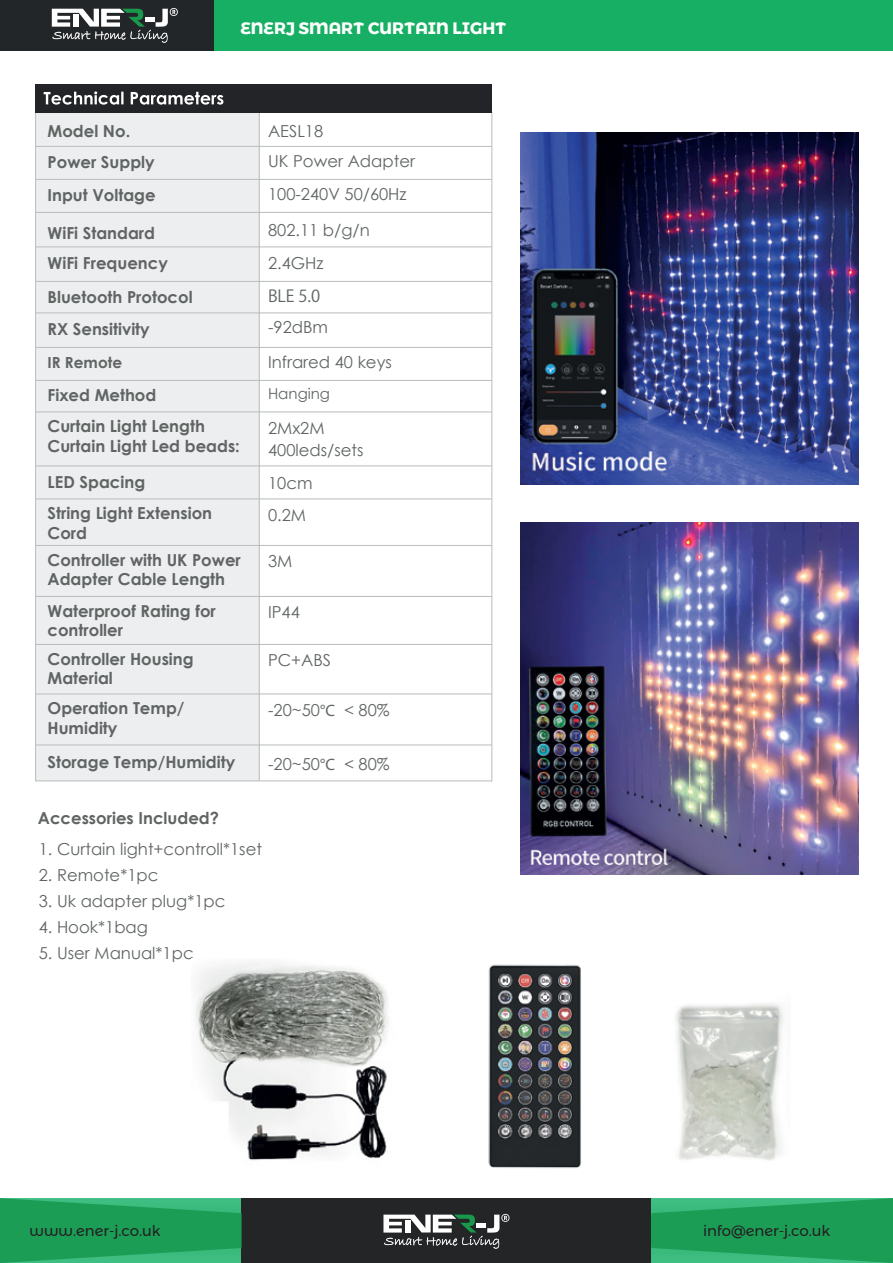
<style>
.page{position:relative;width:893px;height:1263px;background:#fff}
.page>*{position:absolute;margin:0;border:0;box-sizing:border-box;transform-origin:0 0}
.t1{font:700 16.5px/19.8px "Century Gothic";color:#606564}
.t2{font:16.5px/22.8px "Century Gothic";color:#606564}
.t3{font:700 16.5px "Montserrat Alternates";color:#fff}
.t4{font:16.5px "Koz Go Pr 6 N";color:#606564}
.t5{font:700 15.3px "Century Gothic";color:#606564}
.t6{font:15px "Montserrat Alternates";color:#231f20}
.t7{font:15px "Century Gothic";color:#606564}
.s1{font-family:"Myriad Pro"}
</style>
<div class="page">
<div style="left:0;top:0;width:893px;height:51px;background:#17af64"></div>
<div style="left:0;top:0;width:214px;height:51px;background:#232628"></div>
<svg style="left:52px;top:8px;width:126px;height:35px"></svg>
<div style="left:37px;top:112px;width:223px;height:669px;background:#edeeef"></div>
<hr style="left:36px;top:146px;width:456px;height:1px;background:#b9bdbd">
<hr style="left:36px;top:179px;width:456px;height:1px;background:#b9bdbd">
<hr style="left:36px;top:212px;width:456px;height:1px;background:#b9bdbd">
<hr style="left:36px;top:247px;width:456px;height:1px;background:#b9bdbd">
<hr style="left:36px;top:281px;width:456px;height:1px;background:#b9bdbd">
<hr style="left:36px;top:313px;width:456px;height:1px;background:#b9bdbd">
<hr style="left:36px;top:347px;width:456px;height:1px;background:#b9bdbd">
<hr style="left:36px;top:380px;width:456px;height:1px;background:#b9bdbd">
<hr style="left:36px;top:412px;width:456px;height:1px;background:#b9bdbd">
<hr style="left:36px;top:466px;width:456px;height:1px;background:#b9bdbd">
<hr style="left:36px;top:499px;width:456px;height:1px;background:#b9bdbd">
<hr style="left:36px;top:545px;width:456px;height:1px;background:#b9bdbd">
<hr style="left:36px;top:596px;width:456px;height:1px;background:#b9bdbd">
<hr style="left:36px;top:644px;width:456px;height:1px;background:#b9bdbd">
<hr style="left:36px;top:694px;width:456px;height:1px;background:#b9bdbd">
<hr style="left:36px;top:745px;width:456px;height:1px;background:#b9bdbd">
<hr style="left:259px;top:112px;width:1px;height:669px;background:#b9bdbd">
<div style="left:36px;top:84px;width:456px;height:28px;background:#232427"></div>
<svg style="left:44px;top:91px;width:179px;height:14px"></svg>
<svg style="left:0;top:1198px;width:893px;height:65px;background:#286f4a"></svg>
<img style="left:521px;top:132px;width:338px;height:352px">
<img style="left:521px;top:522px;width:338px;height:352px">
<img style="left:675px;top:1003px;width:109px;height:157px">
<img style="left:195px;top:963px;width:194px;height:198px">
<img style="left:488px;top:964px;width:93px;height:204px">
<p class="t3" style="left:240px;top:15px;width:268px">ENERJ SMART CURTAIN LIGHT</p>
<p class="t1" style="left:48px;top:120px;width:84px">Model No.</p>
<p class="t2" style="left:268px;top:119px;width:57px">AESL18</p>
<p class="t1" style="left:48px;top:151px;width:109px">Power Supply</p>
<p class="t2" style="left:268px;top:149px;width:148px">UK Power Adapter</p>
<p class="t1" style="left:48px;top:184px;width:110px">Input Voltage</p>
<p class="t2" style="left:268px;top:182px;width:140px">100-240V 50/60Hz</p>
<p class="t1" style="left:48px;top:222px;width:109px">WiFi Standard</p>
<p class="t2" style="left:268px;top:218px;width:103px">802.11 b/g/n</p>
<p class="t1" style="left:48px;top:252px;width:122px">WiFi Frequency</p>
<p class="t2" style="left:268px;top:251px;width:57px">2.4GHz</p>
<p class="t1" style="left:48px;top:286px;width:147px">Bluetooth Protocol</p>
<p class="t4" style="left:268px;top:286px;width:54px">BLE 5.0</p>
<p class="t1" style="left:48px;top:318px;width:104px">RX Sensitivity</p>
<p class="t2" style="left:268px;top:315px;width:62px">-92dBm</p>
<p class="t5" style="left:48px;top:351px;width:76px">IR Remote</p>
<p class="t2" style="left:268px;top:350px;width:125px">Infrared 40 keys</p>
<p class="t1" style="left:48px;top:384px;width:110px">Fixed Method</p>
<p class="t7" style="left:268px;top:383px;width:63px">Hanging</p>
<p class="t2" style="left:268px;top:416px;width:97px">2Mx2M<br>400leds/sets</p>
<p class="t1" style="left:48px;top:415px;width:194px">Curtain Light Length<br>Curtain Light Led beads:</p>
<p class="t1" style="left:48px;top:471px;width:99px">LED Spacing</p>
<p class="t2" style="left:268px;top:471px;width:46px">10cm</p>
<p class="t1" style="left:48px;top:502px;width:166px">String Light Extension</p>
<p class="t2" style="left:268px;top:503px;width:40px">0.2M</p>
<p class="t1" style="left:48px;top:519px;width:195px;line-height:26.7px">Cord<br>Controller with UK Power</p>
<p class="t2" style="left:268px;top:549px;width:26px">3M</p>
<p class="t1" style="left:48px;top:563px;width:179px;line-height:31.2px">Adapter Cable Length<br>Waterproof Rating for</p>
<p class="t1" style="left:48px;top:615px;width:148px;line-height:28.2px">controller<br>Controller Housing</p>
<p class="t1" style="left:48px;top:663px;width:138px;line-height:29.7px">Material<br>Operation Temp/</p>
<p class="t1" style="left:48px;top:710px;width:189px;line-height:34.2px">Humidity<br>Storage Temp/Humidity</p>
<p class="t2" style="left:268px;top:600px;width:33px">IP44</p>
<p class="t2" style="left:268px;top:648px;width:65px">PC+ABS</p>
<p class="t2" style="left:268px;top:698px;width:123px">-20~50<span class="s1">°C</span> &lt; 80%</p>
<p class="t2" style="left:268px;top:752px;width:123px">-20~50<span class="s1">°C</span> &lt; 80%</p>
<p class="t1" style="left:38px;top:807px;width:183px">Accessories Included?</p>
<p class="t2" style="left:39px;top:838px;width:225px">1. Curtain light+controll*1set</p>
<p class="t2" style="left:39px;top:864px;width:121px">2. Remote*1pc</p>
<p class="t2" style="left:39px;top:889px;width:188px">3. Uk adapter plug*1pc</p>
<p class="t2" style="left:39px;top:915px;width:111px">4. Hook*1bag</p>
<p class="t2" style="left:39px;top:941px;width:156px">5. User Manual*1pc</p>
<p class="t6" style="left:30px;top:1219px;width:133px">www.ener-j.co.uk</p>
<p class="t6" style="left:703px;top:1219px;width:129px">info@ener-j.co.uk</p>
</div>
